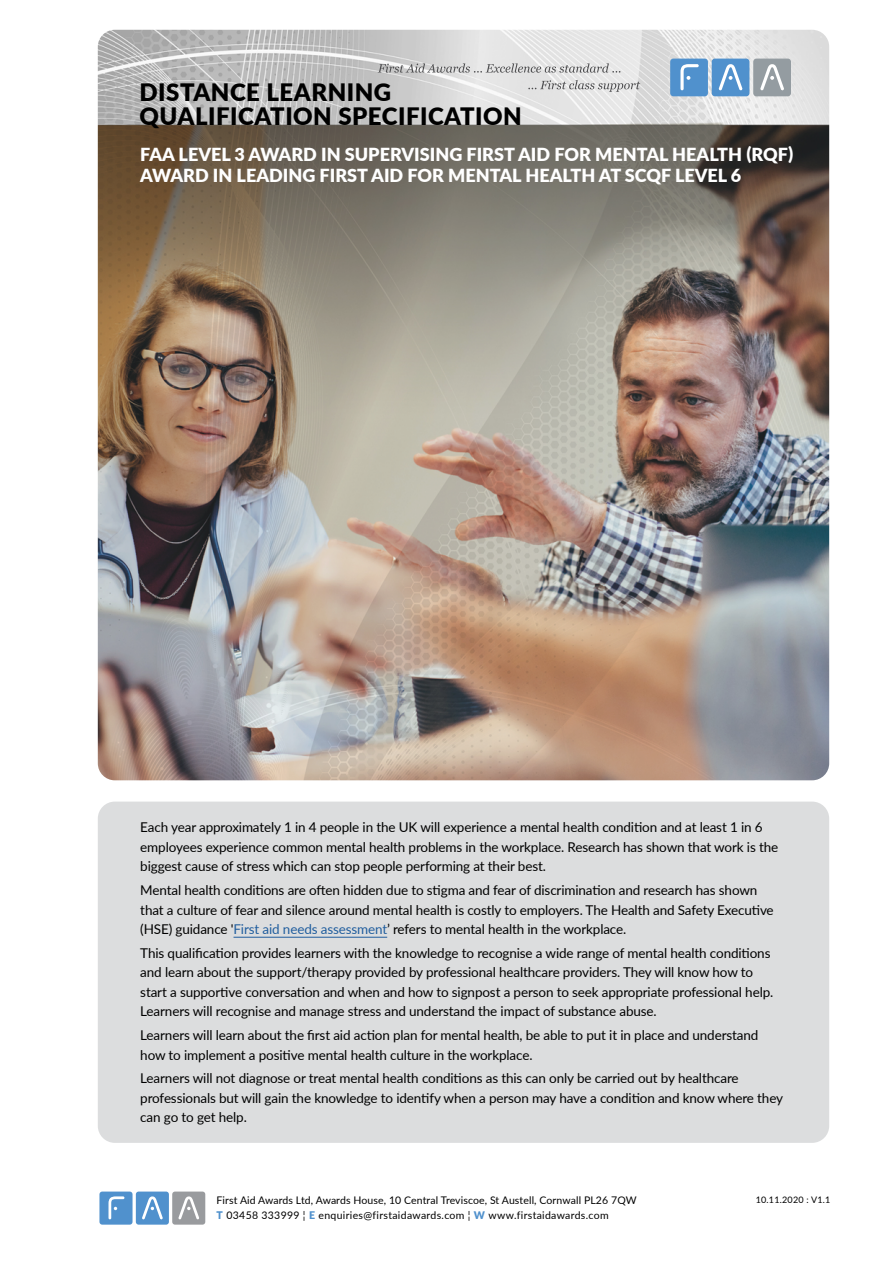
<style>
.page{position:relative;width:893px;height:1263px;background:#fff}
.page>*{position:absolute;margin:0;border:0;box-sizing:border-box;transform-origin:0 0}
.t1{font:900 24px "Lato";letter-spacing:.02em;color:#000}
.t2{font:900 18px/21.6px "Lato";color:#fff}
.t3{font:13.5px/19.5px "Lato";letter-spacing:-.01em;color:#000}
.t4{font:10.5px "Lato";letter-spacing:.01em;color:#000}
.t5{font:10.5px "Lato";letter-spacing:.03em;color:#000}
.t6{font:9px "Lato";letter-spacing:.025em;color:#000}
.s1{color:#215e9e}
.s2{font-weight:900;color:#5091cd}
</style>
<div class="page">
<div style="left:136px;top:1191px;width:33px;height:33px;background:#5091cd;border-radius:3px"></div>
<div style="left:172px;top:1191px;width:33px;height:33px;background:#999b9e;border-radius:3px"></div>
<div style="left:99px;top:1191px;width:34px;height:33px;background:#5091cd;border-radius:3px"></div>
<svg style="left:142px;top:1196px;width:21px;height:23px"></svg>
<svg style="left:178px;top:1196px;width:21px;height:23px"></svg>
<svg style="left:109px;top:1196px;width:15px;height:23px"></svg>
<img style="left:98px;top:30px;width:731px;height:750px">
<div style="left:98px;top:801px;width:731px;height:342px;background:#dcddde;border-radius:17px"></div>
<div style="left:670px;top:59px;width:38px;height:37px;background:#5091cd;border-radius:3px"></div>
<div style="left:712px;top:59px;width:37px;height:37px;background:#5091cd;border-radius:3px"></div>
<div style="left:753px;top:59px;width:38px;height:37px;background:#949ca1;border-radius:3px"></div>
<svg style="left:719px;top:64px;width:24px;height:27px"></svg>
<svg style="left:760px;top:64px;width:24px;height:27px"></svg>
<svg style="left:680px;top:64px;width:19px;height:26px"></svg>
<svg style="left:528px;top:80px;width:112px;height:12px"></svg>
<svg style="left:378px;top:63px;width:242px;height:10px;background:#c3c3c3"></svg>
<hr style="left:233px;top:937px;width:154px;height:1px;background:#215e9e">
<h1 class="t1" style="left:140px;top:74px;width:253px">DISTANCE LEARNING</h1>
<h1 class="t1" style="left:140px;top:99px;width:384px">QUALIFICATION SPECIFICATION</h1>
<h2 class="t2" style="left:140px;top:143px;width:654px">FAA LEVEL 3 AWARD IN SUPERVISING FIRST AID FOR MENTAL HEALTH (RQF)<br>AWARD IN LEADING FIRST AID FOR MENTAL HEALTH AT SCQF LEVEL 6</h2>
<p class="t3" style="left:140px;top:817px;width:639px">Each year approximately 1 in 4 people in the UK will experience a mental health condition and at least 1 in 6 employees experience common mental health problems in the workplace. Research has shown that work is the biggest cause of stress which can stop people performing at their best.</p>
<p class="t3" style="left:140px;top:880px;width:635px">Mental health conditions are often hidden due to stigma and fear of discrimination and research has shown that a culture of fear and silence around mental health is costly to employers. The Health and Safety Executive (HSE) guidance '<span class="s1">First aid needs assessment</span>’ refers to mental health in the workplace.</p>
<p class="t3" style="left:140px;top:942px;width:634px">This qualification provides learners with the knowledge to recognise a wide range of mental health conditions and learn about the support/therapy provided by professional healthcare providers. They will know how to start a supportive conversation and when and how to signpost a person to seek appropriate professional help.<br>Learners will recognise and manage stress and understand the impact of substance abuse.</p>
<p class="t3" style="left:140px;top:1025px;width:620px">Learners will learn about the first aid action plan for mental health, be able to put it in place and understand how to implement a positive mental health culture in the workplace.</p>
<p class="t3" style="left:140px;top:1068px;width:644px">Learners will not diagnose or treat mental health conditions as this can only be carried out by healthcare professionals but will gain the knowledge to identify when a person may have a condition and know where they can go to get help.</p>
<p class="t4" style="left:217px;top:1193px;width:422px">First Aid Awards Ltd, Awards House, 10 Central Treviscoe, St Austell, Cornwall PL26 7QW</p>
<p class="t6" style="left:756px;top:1193px;width:76px">10.11.2020 : V1.1</p>
<p class="t5" style="left:217px;top:1208px;width:394px"><span class="s2">T</span> 03458 333999 ¦ <span class="s2">E</span> enquiries@firstaidawards.com ¦ <span class="s2">W</span> www.firstaidawards.com</p>
</div>
